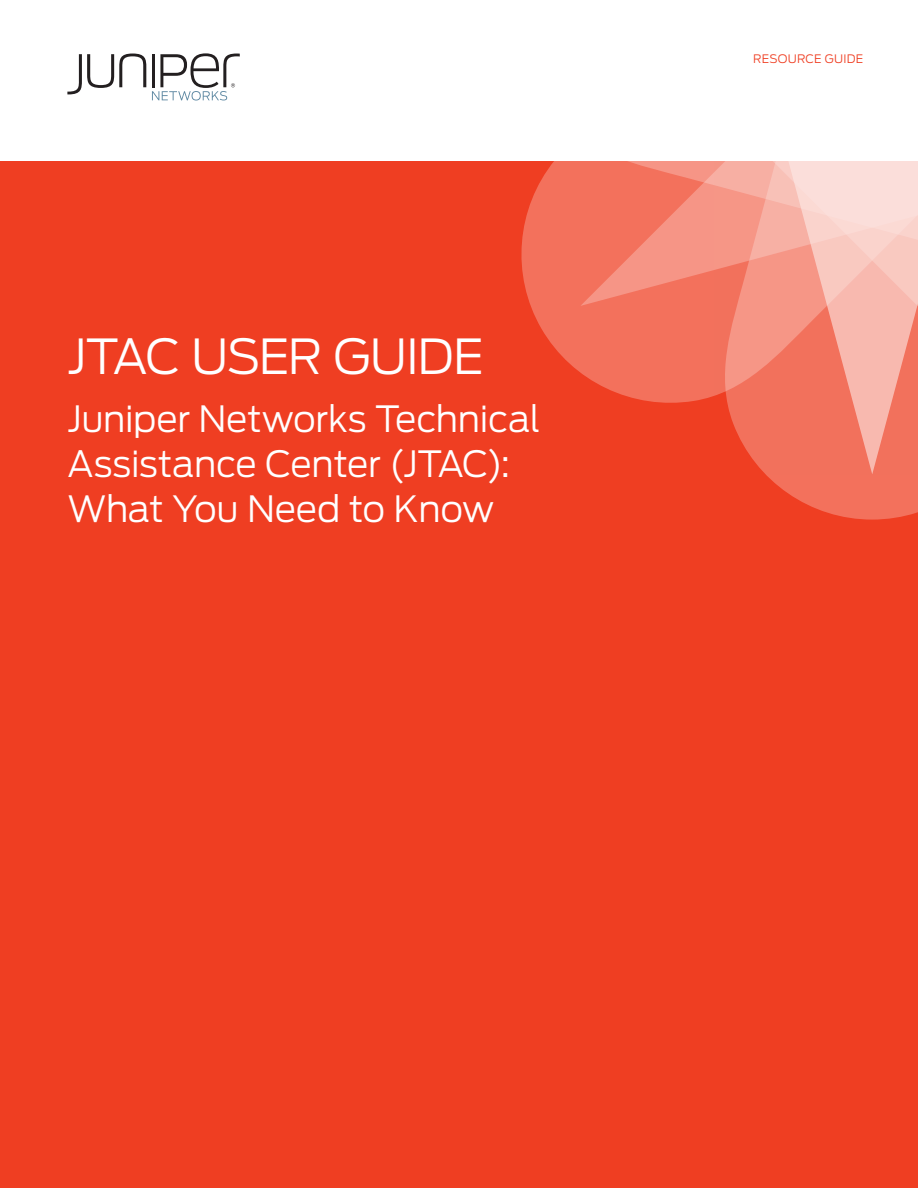
<style>
.page{position:relative;width:918px;height:1188px;background:#fff}
.page>*{position:absolute;margin:0;border:0;box-sizing:border-box;transform-origin:0 0}
.t1{font:300 48px "Antenna";letter-spacing:-.035em;color:#fff}
.t2{font:300 36px/45px "Antenna";letter-spacing:-.015em;color:#fff}
.t3{font:300 11.7px "Antenna";letter-spacing:.025em;color:#ef3e22}
</style>
<div class="page">
<div style="left:0;top:161px;width:918px;height:1027px;background:#ef3e22"></div>
<svg style="left:67px;top:54px;width:79px;height:40px"></svg>
<svg style="left:152px;top:53px;width:88px;height:48px"></svg>
<svg style="left:521px;top:245px;width:59px;height:127px"></svg>
<svg style="left:765px;top:474px;width:153px;height:45px;fill:#f3715c"></svg>
<svg style="left:580px;top:306px;width:145px;height:97px;fill:#f3715c"></svg>
<svg style="left:522px;top:161px;width:203px;height:145px;fill:#f3715c"></svg>
<svg style="left:725px;top:161px;width:193px;height:313px"></svg>
<h1 class="t1" style="left:68px;top:328px;width:418px">JTAC User Gu ide</h1>
<p class="t2" style="left:68px;top:397px;width:474px">Juniper Networks Technical<br>Assistance Center (JTAC):<br>What You Need to Know</p>
<p class="t3" style="left:753px;top:52px;width:111px">RESOURCE GUIDE</p>
</div>
